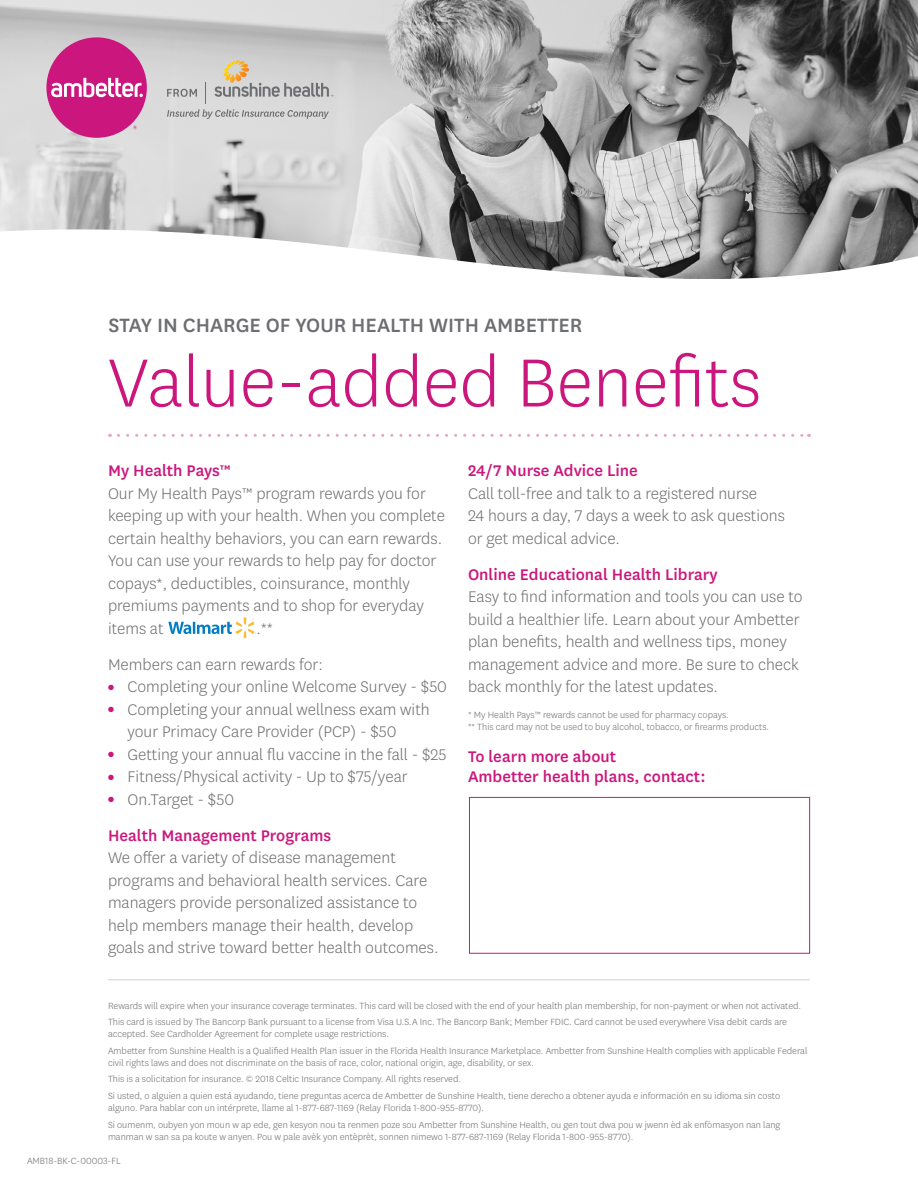
<style>
.page{position:relative;width:918px;height:1188px;background:#fff}
.page>*{position:absolute;margin:0;border:0;box-sizing:border-box;transform-origin:0 0}
.t1{font:300 79.5px "Centene Sans";color:#cb177d}
.t2{font:500 22.5px "Centene Sans";color:#6d6e71}
.t3{font:300 18px/22.5px "Centene Sans";color:#6d6e71}
.t4{font:500 18px/19.5px "Centene Sans";color:#cb177d}
.t5{font:300 10.5px/12px "Centene Sans";color:#6d6e71}
.s1{font-weight:500;color:#cb177d}
.s2{color:#cb177d}
</style>
<div class="page">
<img style="left:0;top:0;width:918px;height:229px">
<svg style="left:0;top:229px;width:918px;height:50px"></svg>
<svg style="left:168px;top:617px;width:88px;height:21px"></svg>
<svg style="left:118px;top:434px;width:691px;height:3px"></svg>
<hr style="left:108px;top:979px;width:702px;height:1px;background:#cfd1d2">
<div style="left:469px;top:797px;width:341px;height:157px;border:1px solid #cb177d"></div>
<div style="left:46px;top:37px;width:101px;height:101px;background:#cb177d;border-radius:50%"></div>
<svg style="left:51px;top:78px;width:92px;height:20px"></svg>
<svg style="left:133px;top:126px;width:4px;height:3px"></svg>
<svg style="left:167px;top:60px;width:166px;height:59px;background:#cac9c6"></svg>
<p class="t2" style="left:108px;top:310px;width:476px">STAY IN CHARGE OF YOUR HEALTH WITH AMBETTER</p>
<p class="t1" style="left:108px;top:333px;width:655px">Value-added Benefits</p>
<p class="t3" style="left:108px;top:459px;width:338px"><span class="s1">My Health Pays™<br></span>Our My Health Pays™ program rewards you for keeping up with your health. When you complete certain healthy behaviors, you can earn rewards.<br>You can use your rewards to help pay for doctor copays*, deductibles, coinsurance, monthly premiums payments and to shop for everyday items at</p>
<p class="t3" style="left:256px;top:616px;width:18px">.**</p>
<p class="t3" style="left:108px;top:652px;width:216px">Members can earn rewards for:</p>
<p class="t3" style="left:108px;top:675px;width:341px"><span class="s2">●</span> Completing your online Welcome Survey - $50</p>
<p class="t3" style="left:128px;top:697px;width:304px;text-indent:-20px"><span class="s2">●</span> Completing your annual wellness exam with your Primacy Care Provider (PCP) - $50</p>
<p class="t3" style="left:108px;top:742px;width:340px"><span class="s2">●</span> Getting your annual flu vaccine in the fall - $25</p>
<p class="t3" style="left:108px;top:765px;width:301px"><span class="s2">●</span> Fitness/Physical activity - Up to $75/year</p>
<p class="t3" style="left:108px;top:787px;width:128px"><span class="s2">●</span> On.Target - $50</p>
<p class="t3" style="left:108px;top:823px;width:332px"><span class="s1">Health Management Programs<br></span>We offer a variety of disease management programs and behavioral health services. Care managers provide personalized assistance to help members manage their health, develop goals and strive toward better health outcomes.</p>
<p class="t3" style="left:468px;top:459px;width:319px"><span class="s1">24/7 Nurse Advice Line<br></span>Call toll-free and talk to a registered nurse<br>24 hours a day, 7 days a week to ask questions or get medical advice.</p>
<p class="t3" style="left:468px;top:562px;width:336px"><span class="s1">Online Educational Health Library<br></span>Easy to find information and tools you can use to build a healthier life. Learn about your Ambetter plan benefits, health and wellness tips, money management advice and more. Be sure to check back monthly for the latest updates.</p>
<p class="t5" style="left:468px;top:708px;width:262px">* My Health Pays™ rewards cannot be used for pharmacy copays.</p>
<p class="t5" style="left:468px;top:720px;width:303px">** This card may not be used to buy alcohol, tobacco, or firearms products.</p>
<p class="t4" style="left:468px;top:746px;width:239px">To learn more about<br>Ambetter health plans, contact:</p>
<p class="t5" style="left:108px;top:999px;width:695px">Rewards will expire when your insurance coverage terminates. This card will be closed with the end of your health plan membership, for non-payment or when not activated.</p>
<p class="t5" style="left:108px;top:1016px;width:681px">This card is issued by The Bancorp Bank pursuant to a license from Visa U.S.A Inc. The Bancorp Bank; Member FDIC. Card cannot be used everywhere Visa debit cards are accepted. See Cardholder Agreement for complete usage restrictions.</p>
<p class="t5" style="left:108px;top:1044px;width:701px">Ambetter from Sunshine Health is a Qualified Health Plan issuer in the Florida Health Insurance Marketplace. Ambetter from Sunshine Health complies with applicable Federal civil rights laws and does not discriminate on the basis of race, color, national origin, age, disability, or sex.</p>
<p class="t5" style="left:108px;top:1073px;width:355px">This is a solicitation for insurance. © 2018 Celtic Insurance Company. All rights reserved.</p>
<p class="t5" style="left:108px;top:1090px;width:674px">Si usted, o alguien a quien está ayudando, tiene preguntas acerca de Ambetter de Sunshine Health, tiene derecho a obtener ayuda e información en su idioma sin costo alguno. Para hablar con un intérprete, llame al 1-877-687-1169 (Relay Florida 1-800-955-8770).</p>
<p class="t5" style="left:108px;top:1118px;width:674px">Si oumenm, oubyen yon moun w ap ede, gen kesyon nou ta renmen poze sou Ambetter from Sunshine Health, ou gen tout dwa pou w jwenn èd ak enfòmasyon nan lang manman w san sa pa koute w anyen. Pou w pale avèk yon entèprèt, sonnen nimewo 1-877-687-1169 (Relay Florida 1-800-955-8770).</p>
<p class="t5" style="left:27px;top:1155px;width:95px">AMB18-BK-C-00003-FL</p>
</div>
